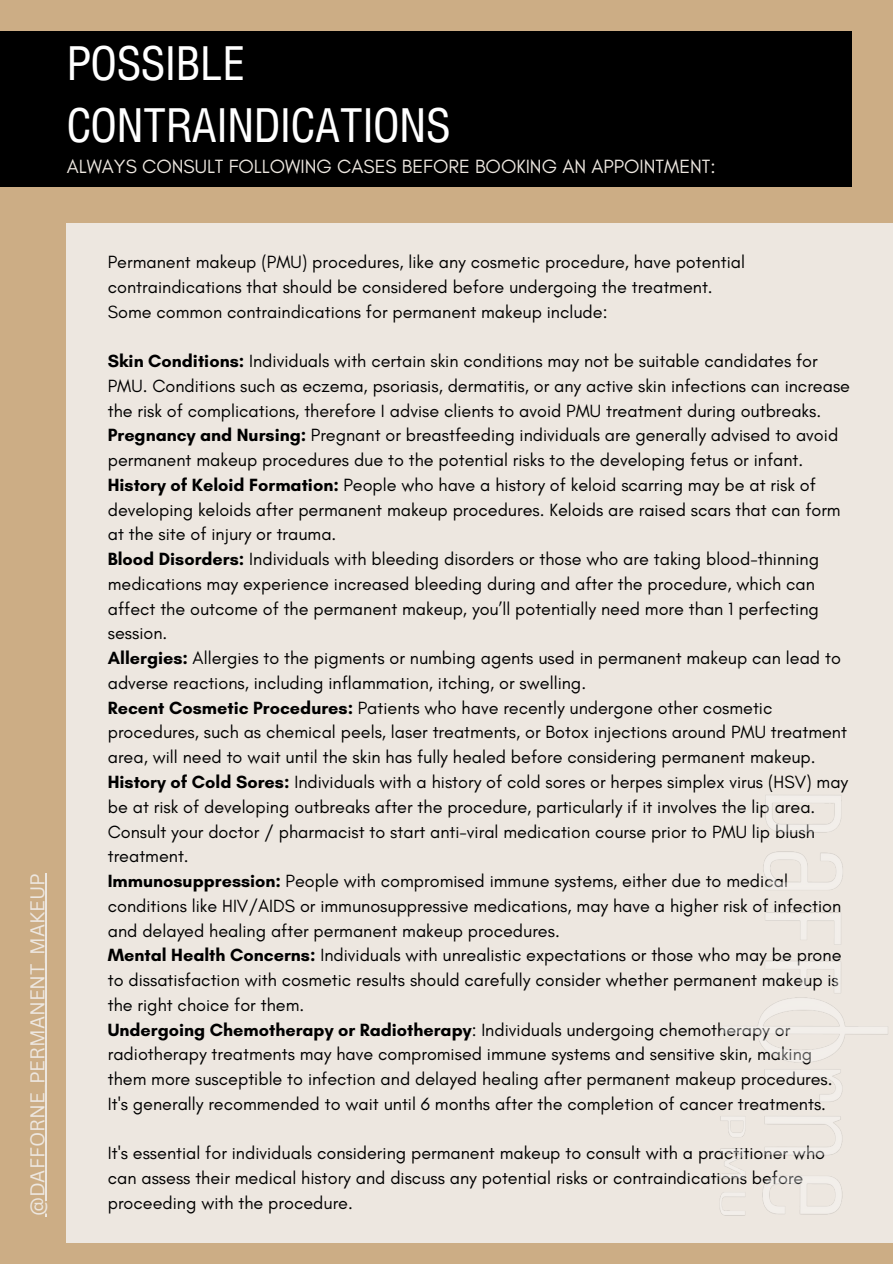
<style>
.page{position:relative;width:893px;height:1264px;background:#fff}
.page>*{position:absolute;margin:0;border:0;box-sizing:border-box;transform-origin:0 0}
.t1{font:condensed 45px/61.8px "AT Triumvirate";color:#fff}
.t2{font:19.5px "Glacial Indifference";color:#ede7e0}
.t3{font:19.5px "Canva Sans";color:#ede7e0}
.t4{font:18px/24.8px "Glacial Indifference";color:#000}
.s1{font-weight:700}
</style>
<div class="page">
<div style="left:0;top:0;width:892px;height:1263px;background:#ccad85"></div>
<div style="left:67px;top:223px;width:825px;height:1019px;background:#ede7e0"></div>
<div style="left:0;top:31px;width:851px;height:156px;background:#000"></div>
<hr style="left:46px;top:873px;width:1px;height:343px;background:#ede7e0">
<h1 class="t1" style="left:67px;top:36px;width:385px">POSSIBLE<br>CONTRAINDICATIONS</h1>
<p class="t2" style="left:67px;top:154px;width:650px">ALWAYS CONSULT FOLLOWING CASES BEFORE BOOKING AN APPOINTMENT:</p>
<p class="t3" style="left:24px;top:1216px;width:344px;rotate:-90deg">@DAFFORNE_PERMANENT_MAKEUP</p>
<p class="t4" style="left:108px;top:249px;width:638px">Permanent makeup (PMU) procedures, like any cosmetic procedure, have potential contraindications that should be considered before undergoing the treatment.<br>Some common contraindications for permanent makeup include:</p>
<p class="t4" style="left:108px;top:348px;width:743px"><span class="s1">Skin Conditions:</span> Individuals with certain skin conditions may not be suitable candidates for PMU. Conditions such as eczema, psoriasis, dermatitis, or any active skin infections can increase the risk of complications, therefore I advise clients to avoid PMU treatment during outbreaks.<br><span class="s1">Pregnancy and Nursing:</span> Pregnant or breastfeeding individuals are generally advised to avoid permanent makeup procedures due to the potential risks to the developing fetus or infant.<br><span class="s1">History of Keloid Formation:</span> People who have a history of keloid scarring may be at risk of developing keloids after permanent makeup procedures. Keloids are raised scars that can form at the site of injury or trauma.<br><span class="s1">Blood Disorders:</span> Individuals with bleeding disorders or those who are taking blood-thinning medications may experience increased bleeding during and after the procedure, which can affect the outcome of the permanent makeup, you’ll potentially need more than 1 perfecting session.<br><span class="s1">Allergies:</span> Allergies to the pigments or numbing agents used in permanent makeup can lead to adverse reactions, including inflammation, itching, or swelling.<br><span class="s1">Recent Cosmetic Procedures:</span> Patients who have recently undergone other cosmetic procedures, such as chemical peels, laser treatments, or Botox injections around PMU treatment area, will need to wait until the skin has fully healed before considering permanent makeup.<br><span class="s1">History of Cold Sores:</span> Individuals with a history of cold sores or herpes simplex virus (HSV) may be at risk of developing outbreaks after the procedure, particularly if it involves the lip area.<br>Consult your doctor / pharmacist to start anti-viral medication course prior to PMU lip blush treatment.<br><span class="s1">Immunosuppression:</span> People with compromised immune systems, either due to medical conditions like HIV/AIDS or immunosuppressive medications, may have a higher risk of infection and delayed healing after permanent makeup procedures.<br><span class="s1">Mental Health Concerns:</span> Individuals with unrealistic expectations or those who may be prone to dissatisfaction with cosmetic results should carefully consider whether permanent makeup is the right choice for them.<br><span class="s1">Undergoing Chemotherapy or Radiotherapy</span>: Individuals undergoing chemotherapy or radiotherapy treatments may have compromised immune systems and sensitive skin, making them more susceptible to infection and delayed healing after permanent makeup procedures.<br>It's generally recommended to wait until 6 months after the completion of cancer treatments.</p>
<p class="t4" style="left:108px;top:1140px;width:718px">It's essential for individuals considering permanent makeup to consult with a practitioner who can assess their medical history and discuss any potential risks or contraindications before proceeding with the procedure.</p>
</div>
